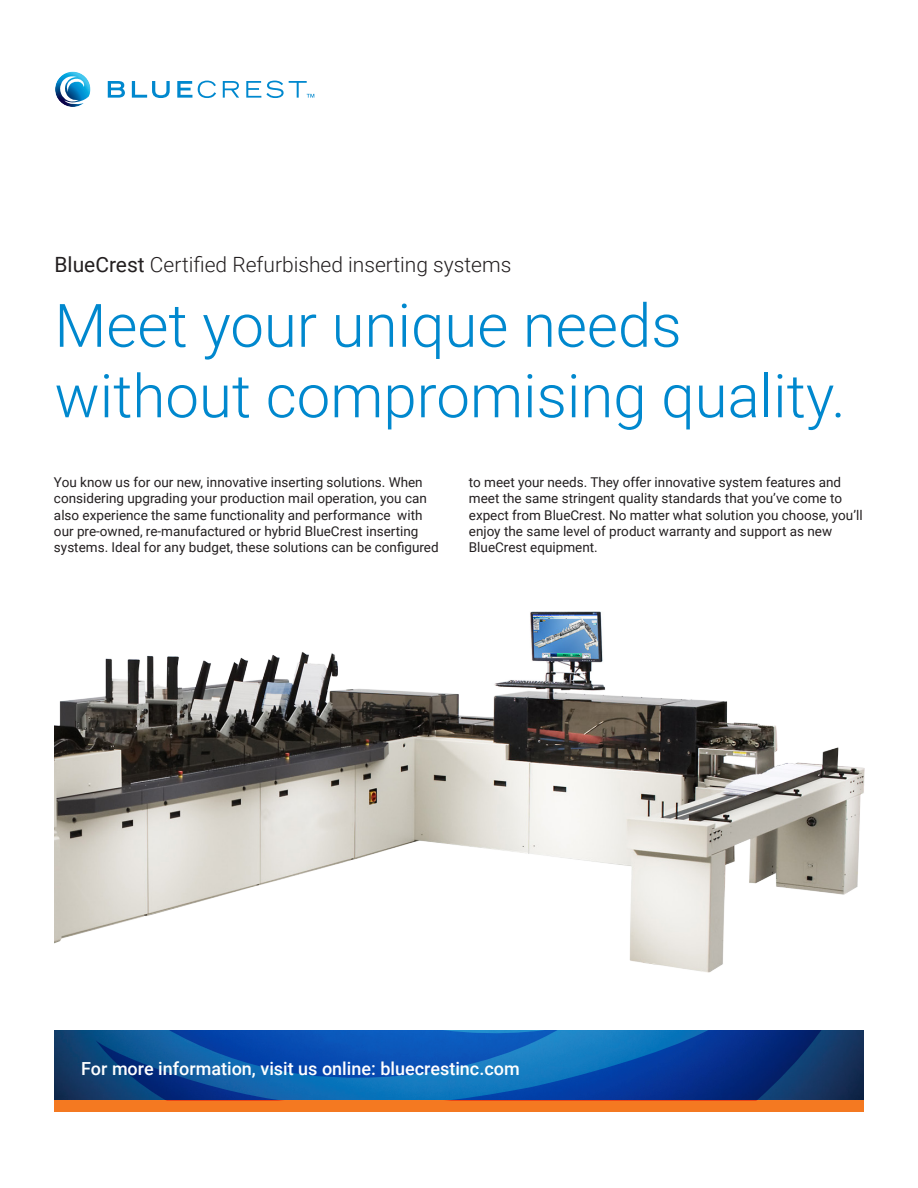
<style>
.page{position:relative;width:918px;height:1188px;background:#fff}
.page>*{position:absolute;margin:0;border:0;box-sizing:border-box;transform-origin:0 0}
.BC_Cover_2_head_44_4{font:300 60px "Roboto";color:#0088ce}
.C_product_name_14_16{font:300 21px "Roboto";color:#231f20}
.Call_to_action_15_20{font:500 18px "Roboto";color:#fff}
.BC_body_9_10_8_K{font:13.5px/16.2px "Roboto";color:#231f20}
.s1{font-weight:400}
</style>
<div class="page">
<div style="left:54px;top:1100px;width:810px;height:11px;background:#f47921"></div>
<svg style="left:54px;top:1030px;width:42px;height:63px;background:#103b68"></svg>
<svg style="left:96px;top:1030px;width:768px;height:70px;background:#0b4f9f"></svg>
<svg style="left:55px;top:72px;width:35px;height:35px"></svg>
<svg style="left:108px;top:81px;width:17px;height:17px"></svg>
<svg style="left:132px;top:81px;width:38px;height:17px"></svg>
<svg style="left:177px;top:81px;width:15px;height:17px"></svg>
<svg style="left:198px;top:81px;width:18px;height:17px"></svg>
<svg style="left:223px;top:81px;width:16px;height:17px"></svg>
<svg style="left:246px;top:81px;width:68px;height:17px"></svg>
<img style="left:54px;top:612px;width:811px;height:361px">
<p class="C_product_name_14_16" style="left:54px;top:250px;width:458px"><span class="s1">BlueCrest</span> Certified Refurbished inserting systems</p>
<p class="BC_Cover_2_head_44_4" style="left:54px;top:283px;width:629px">Meet your unique needs</p>
<p class="BC_Cover_2_head_44_4" style="left:54px;top:354px;width:793px">without compromising quality.</p>
<p class="BC_body_9_10_8_K" style="left:54px;top:474px;width:386px">You know us for our new, innovative inserting solutions. When considering upgrading your production mail operation, you can also experience the same functionality and performance with our pre-owned, re-manufactured or hybrid BlueCrest inserting systems. Ideal for any budget, these solutions can be configured</p>
<p class="BC_body_9_10_8_K" style="left:469px;top:474px;width:395px">to meet your needs. They offer innovative system features and meet the same stringent quality standards that you’ve come to expect from BlueCrest. No matter what solution you choose, you’ll enjoy the same level of product warranty and support as new BlueCrest equipment.</p>
<p class="Call_to_action_15_20" style="left:81px;top:1056px;width:440px">For more information, visit us online: bluecrestinc.com</p>
</div>
